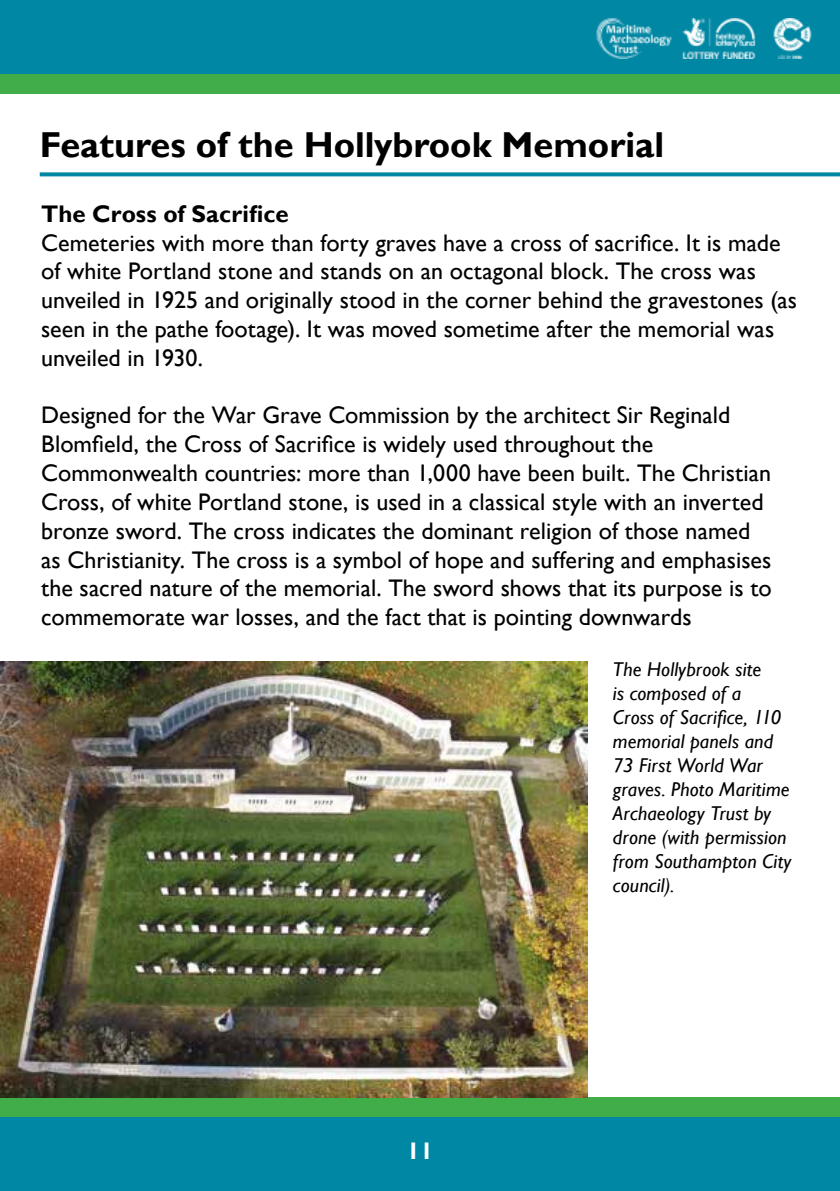
<style>
.page{position:relative;width:840px;height:1191px;background:#fff}
.page>*{position:absolute;margin:0;border:0;box-sizing:border-box;transform-origin:0 0}
.t1{font:700 36px "Gill Sans";color:#000}
.t2{font:30px "Gill Sans";color:#fff}
.t3{font:24px/28.8px "Gill Sans";color:#000}
.t4{font:700 24px "Gill Sans";letter-spacing:.005em;color:#000}
.t5{font:italic 20px/24px "Gill Sans";letter-spacing:.01em;color:#000}
</style>
<div class="page">
<div style="left:0;top:20px;width:839px;height:74px;background:#41ad49"></div>
<div style="left:0;top:0;width:839px;height:74px;background:#0087a4"></div>
<div style="left:0;top:1097px;width:839px;height:74px;background:#41ad49"></div>
<div style="left:0;top:1117px;width:839px;height:74px;background:#0087a4"></div>
<svg style="left:40px;top:172px;width:799px;height:4px;background:#1992ac"></svg>
<img style="left:0;top:662px;width:587px;height:435px">
<h1 class="t1" style="left:40px;top:123px;width:625px">Features of the Hollybrook Memorial</h1>
<p class="t4" style="left:41px;top:199px;width:249px">The Cross of Sacrifice</p>
<p class="t3" style="left:41px;top:228px;width:757px">Cemeteries with more than forty graves have a cross of sacrifice. It is made of white Portland stone and stands on an octagonal block. The cross was unveiled in 1925 and originally stood in the corner behind the gravestones (as seen in the pathe footage). It was moved sometime after the memorial was unveiled in 1930.</p>
<p class="t3" style="left:41px;top:401px;width:731px">Designed for the War Grave Commission by the architect Sir Reginald Blomfield, the Cross of Sacrifice is widely used throughout the Commonwealth countries: more than 1,000 have been built. The Christian Cross, of white Portland stone, is used in a classical style with an inverted bronze sword. The cross indicates the dominant religion of those named as Christianity. The cross is a symbol of hope and suffering and emphasises the sacred nature of the memorial. The sword shows that its purpose is to commemorate war losses, and the fact that is pointing downwards</p>
<p class="t2" style="left:405px;top:1128px;width:31px">11<sub>11</sub></p>
<p class="t5" style="left:612px;top:657px;width:180px">The Hollybrook site<br>is composed of a<br>Cross of Sacrifice, 110 memorial panels and<br>73 First World War graves. Photo Maritime<br>Archaeology Trust by drone (with permission from Southampton City council).</p>
</div>
